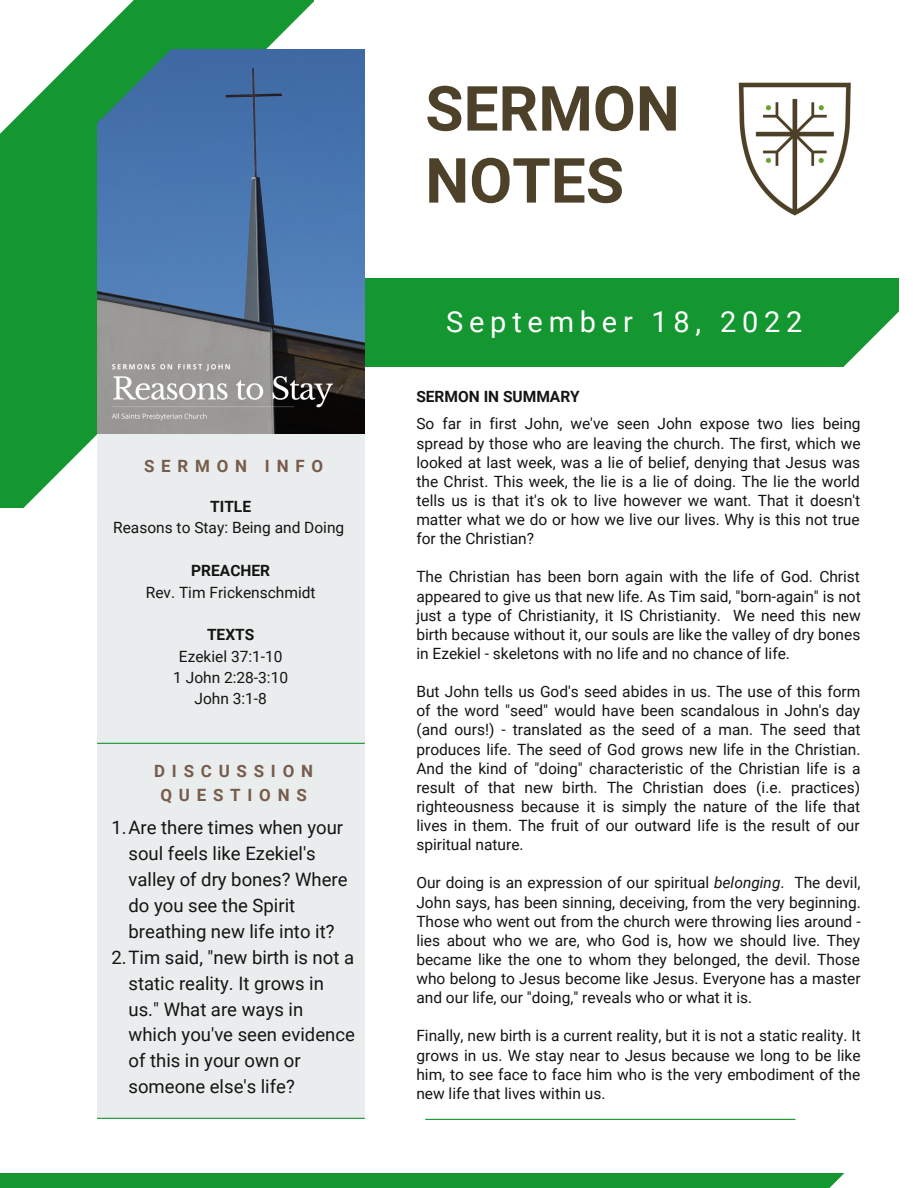
<style>
.page{position:relative;width:918px;height:1188px;background:#fff}
.page>*{position:absolute;margin:0;border:0;box-sizing:border-box;transform-origin:0 0}
.t1{font:700 62.25px/72px "Roboto";color:#4d4129}
.t2{font:28.95px "Roboto";letter-spacing:.2em;color:#fff}
.t3{font:18.45px "Roboto";color:#141414}
.t4{font:700 16.95px/23.7px "Roboto";letter-spacing:.4em;color:#775c4c;text-align:center}
.t5{font:15.45px/19.2px "Roboto";color:#141414;text-align:justify}
.t6{font:700 15.45px "Roboto";color:#141414}
.s1{font-style:italic}
</style>
<div class="page">
<div style="left:0;top:0;width:314px;height:508px;background:#149631"></div>
<div style="left:97px;top:92px;width:268px;height:1026px;background:#eaeded"></div>
<svg style="left:23px;top:434px;width:74px;height:74px"></svg>
<svg style="left:234px;top:1px;width:131px;height:49px"></svg>
<div style="left:265px;top:278px;width:634px;height:89px;background:#149631"></div>
<img style="left:97px;top:50px;width:268px;height:383px">
<div style="left:0;top:1173px;width:913px;height:15px;background:#149631"></div>
<svg style="left:829px;top:1173px;width:84px;height:15px"></svg>
<svg style="left:843px;top:311px;width:56px;height:56px"></svg>
<hr style="left:425px;top:1119px;width:370px;height:1px;background:#149631">
<hr style="left:97px;top:1118px;width:268px;height:1px;background:#149631">
<hr style="left:97px;top:743px;width:268px;height:1px;background:#149631">
<svg style="left:0;top:0;width:187px;height:142px"></svg>
<img style="left:738px;top:82px;width:113px;height:134px">
<p class="t4" style="left:144px;top:454px;width:180px">SERMON INFO</p>
<p class="t6" style="left:210px;top:498px;width:42px">TITLE</p>
<p class="t5" style="left:113px;top:519px;width:233px">Reasons to Stay: Being and Doing</p>
<p class="t6" style="left:191px;top:562px;width:80px">PREACHER</p>
<p class="t5" style="left:146px;top:583px;width:171px">Rev. Tim Frickenschmidt</p>
<p class="t6" style="left:207px;top:626px;width:49px">TEXTS</p>
<p class="t5" style="left:173px;top:646px;width:116px;line-height:21.3px;text-align:center">Ezekiel 37:1-10<br>1 John 2:28-3:10<br>John 3:1-8</p>
<p class="t4" style="left:154px;top:759px;width:160px">DISCUSSION<br>QUESTIONS</p>
<p class="t3" style="left:111px;top:817px;width:233px">1.Are there times when your</p>
<p class="t3" style="left:129px;top:843px;width:189px">soul feels like Ezekiel's</p>
<p class="t3" style="left:129px;top:869px;width:221px">valley of dry bones? Where</p>
<p class="t3" style="left:129px;top:895px;width:168px">do you see the Spirit</p>
<p class="t3" style="left:129px;top:921px;width:207px">breathing new life into it?</p>
<p class="t3" style="left:111px;top:947px;width:244px">2.Tim said, "new birth is not a</p>
<p class="t3" style="left:129px;top:973px;width:197px">static reality. It grows in</p>
<p class="t3" style="left:129px;top:998px;width:176px">us." What are ways in</p>
<p class="t3" style="left:129px;top:1024px;width:228px">which you've seen evidence</p>
<p class="t3" style="left:129px;top:1050px;width:174px">of this in your own or</p>
<p class="t3" style="left:129px;top:1076px;width:168px">someone else's life?</p>
<h1 class="t1" style="left:425px;top:73px;width:256px">SERMON<br>NOTES</h1>
<h2 class="t2" style="left:446px;top:305px;width:358px">September 18, 2022</h2>
<p class="t6" style="left:416px;top:387px;width:165px">SERMON IN SUMMARY</p>
<p class="t5" style="left:416px;top:415px;width:446px">So far in first John, we've seen John expose two lies being spread by those who are leaving the church. The first, which we looked at last week, was a lie of belief, denying that Jesus was the Christ. This week, the lie is a lie of doing. The lie the world tells us is that it's ok to live however we want. That it doesn't matter what we do or how we live our lives. Why is this not true for the Christian?</p>
<p class="t5" style="left:416px;top:568px;width:446px">The Christian has been born again with the life of God. Christ appeared to give us that new life. As Tim said, "born-again" is not just a type of Christianity, it IS Christianity. We need this new birth because without it, our souls are like the valley of dry bones in Ezekiel - skeletons with no life and no chance of life.</p>
<p class="t5" style="left:416px;top:682px;width:446px">But John tells us God's seed abides in us. The use of this form of the word "seed" would have been scandalous in John's day (and ours!) - translated as the seed of a man. The seed that produces life. The seed of God grows new life in the Christian.<br>And the kind of "doing" characteristic of the Christian life is a result of that new birth. The Christian does (i.e. practices) righteousness because it is simply the nature of the life that lives in them. The fruit of our outward life is the result of our spiritual nature.</p>
<p class="t5" style="left:416px;top:874px;width:446px">Our doing is an expression of our spiritual <span class="s1">belonging</span>. The devil, John says, has been sinning, deceiving, from the very beginning.<br>Those who went out from the church were throwing lies around - lies about who we are, who God is, how we should live. They became like the one to whom they belonged, the devil. Those who belong to Jesus become like Jesus. Everyone has a master and our life, our "doing," reveals who or what it is.</p>
<p class="t5" style="left:416px;top:1027px;width:446px">Finally, new birth is a current reality, but it is not a static reality. It grows in us. We stay near to Jesus because we long to be like him, to see face to face him who is the very embodiment of the new life that lives within us.</p>
</div>
